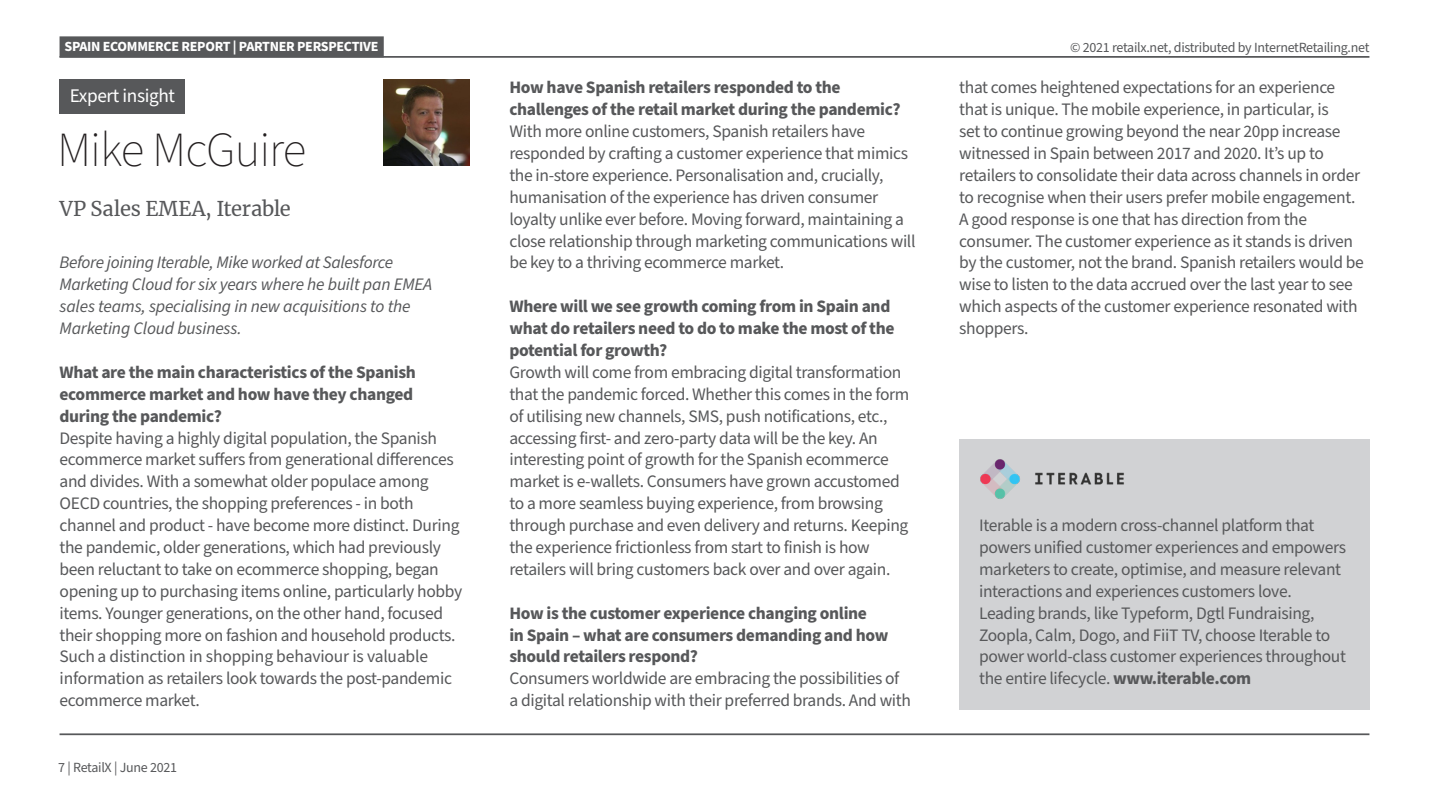
<style>
.page{position:relative;width:1429px;height:804px;background:#fff}
.page>*{position:absolute;margin:0;border:0;box-sizing:border-box;transform-origin:0 0}
.t1{font:200 49px "Source Sans Pro";letter-spacing:-.02em;color:#231f20}
.t2{font:20.12px "Merriweather";letter-spacing:-.01em;color:#57585a}
.t3{font:19.25px "Source Sans Pro";letter-spacing:-.02em;color:#fff}
.t4{font:17.5px/21.9px "Source Sans Pro";letter-spacing:-.02em;color:#57585a}
.t5{font:700 17.5px/21.9px "Source Sans Pro";letter-spacing:-.02em;color:#57585a}
.t6{font:italic 17.5px/21.9px "Source Sans Pro";letter-spacing:-.01em;color:#57585a}
.t7{font:14px "Source Sans Pro";letter-spacing:-.02em;color:#57585a}
.t8{font:700 14px "Source Sans Pro";letter-spacing:-.02em;color:#fff}
.s1{font-weight:700}
</style>
<div class="page">
<hr style="left:60px;top:733px;width:1309px;height:2px;background:#57585a">
<div style="left:60px;top:36px;width:324px;height:21px;background:#57585a"></div>
<hr style="left:60px;top:56px;width:1309px;height:2px;background:#57585a">
<img style="left:383px;top:80px;width:86px;height:86px">
<div style="left:959px;top:439px;width:410px;height:270px;background:#d1d2d4"></div>
<img style="left:980px;top:459px;width:144px;height:40px">
<div style="left:60px;top:79px;width:125px;height:35px;background:#57585a"></div>
<p class="t8" style="left:64px;top:37px;width:315px">SPAIN ECOMMERCE REPORT | PARTNER PERSPECTIVE</p>
<p class="t7" style="left:1070px;top:38px;width:301px">© 2021 retailx.net, distributed by InternetRetailing.net</p>
<p class="t3" style="left:70px;top:83px;width:107px">Expert insight</p>
<p class="t1" style="left:57px;top:117px;width:251px">Mike McGuire</p>
<p class="t2" style="left:60px;top:195px;width:233px">VP Sales EMEA, Iterable</p>
<p class="t6" style="left:60px;top:252px;width:374px">Before joining Iterable, Mike worked at Salesforce Marketing Cloud for six years where he built pan EMEA sales teams, specialising in new acquisitions to the Marketing Cloud business.</p>
<p class="t5" style="left:60px;top:361px;width:358px">What are the main characteristics of the Spanish ecommerce market and how have they changed during the pandemic?</p>
<p class="t4" style="left:60px;top:427px;width:404px">Despite having a highly digital population, the Spanish ecommerce market suffers from generational differences and divides. With a somewhat older populace among OECD countries, the shopping preferences - in both channel and product - have become more distinct. During the pandemic, older generations, which had previously been reluctant to take on ecommerce shopping, began opening up to purchasing items online, particularly hobby items. Younger generations, on the other hand, focused their shopping more on fashion and household products.<br>Such a distinction in shopping behaviour is valuable information as retailers look towards the post-pandemic ecommerce market.</p>
<p class="t7" style="left:58px;top:758px;width:120px">7 | RetailX | June 2021</p>
<p class="t5" style="left:509px;top:77px;width:393px">How have Spanish retailers responded to the challenges of the retail market during the pandemic?</p>
<p class="t4" style="left:509px;top:121px;width:408px">With more online customers, Spanish retailers have responded by crafting a customer experience that mimics the in-store experience. Personalisation and, crucially, humanisation of the experience has driven consumer loyalty unlike ever before. Moving forward, maintaining a close relationship through marketing communications will be key to a thriving ecommerce market.</p>
<p class="t5" style="left:509px;top:296px;width:387px">Where will we see growth coming from in Spain and what do retailers need to do to make the most of the potential for growth?</p>
<p class="t4" style="left:509px;top:362px;width:401px">Growth will come from embracing digital transformation that the pandemic forced. Whether this comes in the form of utilising new channels, SMS, push notifications, etc., accessing first- and zero-party data will be the key. An interesting point of growth for the Spanish ecommerce market is e-wallets. Consumers have grown accustomed to a more seamless buying experience, from browsing through purchase and even delivery and returns. Keeping the experience frictionless from start to finish is how retailers will bring customers back over and over again.</p>
<p class="t5" style="left:509px;top:602px;width:380px">How is the customer experience changing online<br>in Spain – what are consumers demanding and how should retailers respond?</p>
<p class="t4" style="left:509px;top:668px;width:403px">Consumers worldwide are embracing the possibilities of a digital relationship with their preferred brands. And with</p>
<p class="t4" style="left:959px;top:77px;width:406px">that comes heightened expectations for an experience that is unique. The mobile experience, in particular, is<br>set to continue growing beyond the near 20pp increase witnessed in Spain between 2017 and 2020. It’s up to retailers to consolidate their data across channels in order to recognise when their users prefer mobile engagement.<br>A good response is one that has direction from the consumer. The customer experience as it stands is driven by the customer, not the brand. Spanish retailers would be wise to listen to the data accrued over the last year to see which aspects of the customer experience resonated with shoppers.</p>
<p class="t4" style="left:979px;top:515px;width:368px">Iterable is a modern cross-channel platform that powers unified customer experiences and empowers marketers to create, optimise, and measure relevant interactions and experiences customers love.<br>Leading brands, like Typeform, Dgtl Fundraising, Zoopla, Calm, Dogo, and FiiT TV, choose Iterable to power world-class customer experiences throughout the entire lifecycle. <span class="s1">www.iterable.com</span></p>
</div>
